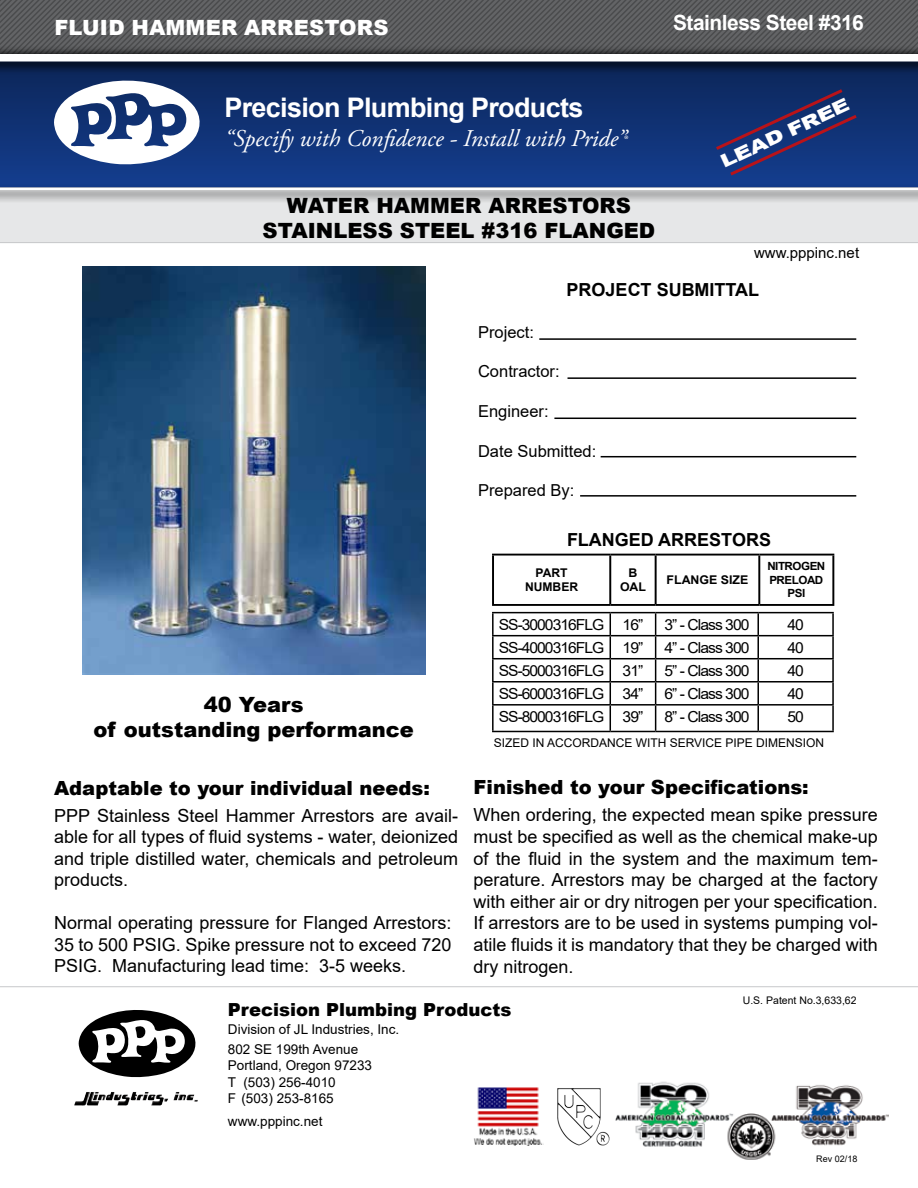
<style>
.page{position:relative;width:918px;height:1188px;background:#fff}
.page>*{position:absolute;margin:0;border:0;box-sizing:border-box;transform-origin:0 0}
.t1{font:700 27px "Arial";letter-spacing:-.025em;color:#fff}
.t2{font:italic 24px "Adobe Garamond Pro";color:#fff}
.t3{font:900 21px/25.2px "Arial";color:#000;text-align:center}
.t4{font:900 21px "Arial";letter-spacing:.01em;color:#fff}
.t5{font:700 21px "Arial";letter-spacing:-.025em;color:#fff}
.t6{font:900 19.5px "Arial";color:#000}
.t7{font:18px/21.6px "Arial";color:#000;text-align:justify}
.t8{font:700 18px "Arial";color:#000}
.t9{font:900 18px "Arial";color:#000}
.t10{font:900 18px "Arial";color:#fff;scale:1.31 1}
.t11{font:16.5px "Arial";color:#000}
.t12{font:15.15px "Arial";letter-spacing:-.065em;color:#000}
.t13{font:15px "Arial";color:#000}
.t14{font:13.5px/16.5px "Arial";color:#000}
.t15{font:12px "Arial";color:#000}
.t16{font:700 12px/14.4px "Arial";color:#000;text-align:center}
.t17{font:700 11.25px/13.5px "Arial";letter-spacing:-.04em;color:#000;text-align:center}
.t18{font:10.5px "Arial";color:#000}
.t19{font:9px "Arial";color:#000}
.s1{font-size:13.95px}
</style>
<div class="page">
<div style="left:0;top:178px;width:918px;height:7px;background:#143d8d"></div>
<div style="left:0;top:204px;width:918px;height:39px;background:#e6e7e8"></div>
<div style="left:0;top:185px;width:918px;height:19px;background:#000;opacity:.75"></div>
<hr style="left:0;top:188px;width:918px;height:2px;background:#fff">
<hr style="left:539px;top:338px;width:317px;height:2px;background:#000">
<hr style="left:554px;top:418px;width:302px;height:1px;background:#000">
<hr style="left:568px;top:377px;width:288px;height:2px;background:#000">
<hr style="left:580px;top:495px;width:276px;height:2px;background:#000">
<hr style="left:601px;top:456px;width:255px;height:1px;background:#000">
<svg style="left:0;top:0;width:918px;height:178px;background:#384b72"></svg>
<hr style="left:492px;top:554px;width:118px;height:2px;background:#000">
<hr style="left:610px;top:554px;width:46px;height:2px;background:#000">
<hr style="left:656px;top:554px;width:103px;height:2px;background:#000">
<hr style="left:759px;top:554px;width:75px;height:2px;background:#000">
<hr style="left:492px;top:604px;width:118px;height:2px;background:#000">
<hr style="left:610px;top:604px;width:46px;height:2px;background:#000">
<hr style="left:656px;top:604px;width:103px;height:2px;background:#000">
<hr style="left:759px;top:604px;width:75px;height:2px;background:#000">
<hr style="left:492px;top:556px;width:2px;height:48px;background:#000">
<hr style="left:609px;top:556px;width:2px;height:48px;background:#000">
<hr style="left:655px;top:556px;width:2px;height:48px;background:#000">
<hr style="left:758px;top:556px;width:2px;height:48px;background:#000">
<hr style="left:832px;top:556px;width:2px;height:48px;background:#000">
<hr style="left:492px;top:612px;width:118px;height:1px;background:#000">
<hr style="left:492px;top:613px;width:2px;height:22px;background:#000">
<hr style="left:610px;top:612px;width:46px;height:1px;background:#000">
<hr style="left:656px;top:612px;width:102px;height:1px;background:#000">
<hr style="left:758px;top:612px;width:76px;height:1px;background:#000">
<hr style="left:757px;top:613px;width:2px;height:22px;background:#000">
<hr style="left:832px;top:613px;width:2px;height:22px;background:#000">
<hr style="left:492px;top:635px;width:118px;height:1px;background:#000">
<hr style="left:492px;top:636px;width:2px;height:22px;background:#000">
<hr style="left:610px;top:635px;width:46px;height:1px;background:#000">
<hr style="left:656px;top:635px;width:102px;height:1px;background:#000">
<hr style="left:758px;top:635px;width:76px;height:1px;background:#000">
<hr style="left:757px;top:636px;width:2px;height:22px;background:#000">
<hr style="left:832px;top:636px;width:2px;height:22px;background:#000">
<hr style="left:492px;top:658px;width:118px;height:1px;background:#000">
<hr style="left:492px;top:659px;width:2px;height:22px;background:#000">
<hr style="left:610px;top:658px;width:46px;height:1px;background:#000">
<hr style="left:656px;top:658px;width:102px;height:1px;background:#000">
<hr style="left:758px;top:658px;width:76px;height:1px;background:#000">
<hr style="left:757px;top:659px;width:2px;height:22px;background:#000">
<hr style="left:832px;top:659px;width:2px;height:22px;background:#000">
<hr style="left:492px;top:681px;width:118px;height:2px;background:#000">
<hr style="left:492px;top:683px;width:2px;height:21px;background:#000">
<hr style="left:610px;top:681px;width:46px;height:2px;background:#000">
<hr style="left:656px;top:681px;width:102px;height:2px;background:#000">
<hr style="left:758px;top:681px;width:76px;height:2px;background:#000">
<hr style="left:757px;top:683px;width:2px;height:21px;background:#000">
<hr style="left:832px;top:683px;width:2px;height:21px;background:#000">
<hr style="left:492px;top:704px;width:118px;height:2px;background:#000">
<hr style="left:492px;top:706px;width:2px;height:25px;background:#000">
<hr style="left:610px;top:704px;width:46px;height:2px;background:#000">
<svg style="left:610px;top:613px;width:1px;height:118px"></svg>
<hr style="left:656px;top:704px;width:102px;height:2px;background:#000">
<svg style="left:655px;top:613px;width:1px;height:118px"></svg>
<hr style="left:758px;top:704px;width:76px;height:2px;background:#000">
<hr style="left:757px;top:706px;width:2px;height:25px;background:#000">
<hr style="left:832px;top:706px;width:2px;height:25px;background:#000">
<hr style="left:492px;top:731px;width:118px;height:1px;background:#000">
<hr style="left:610px;top:731px;width:46px;height:1px;background:#000">
<hr style="left:656px;top:731px;width:102px;height:1px;background:#000">
<hr style="left:758px;top:731px;width:76px;height:1px;background:#000">
<img style="left:616px;top:1081px;width:273px;height:79px">
<img style="left:474px;top:1087px;width:70px;height:58px">
<hr style="left:0;top:986px;width:918px;height:1px;background:#c7c8ca">
<img style="left:87px;top:1092px;width:92px;height:14px">
<svg style="left:79px;top:1010px;width:117px;height:68px"></svg>
<img style="left:557px;top:1088px;width:24px;height:58px">
<img style="left:82px;top:266px;width:343px;height:408px">
<p class="t4" style="left:54px;top:12px;width:336px">FLUID HAMMER ARRESTORS</p>
<p class="t5" style="left:673px;top:8px;width:192px">Stainless Steel #316</p>
<h1 class="t1" style="left:224px;top:88px;width:361px">Precision Plumbing Products</h1>
<h2 class="t2" style="left:224px;top:124px;width:404px">“Specify with Confidence - Install with Pride”<span class="s1">®</span></h2>
<p class="t3" style="left:263px;top:192px;width:394px">WATER HAMMER ARRESTORS<br>STAINLESS STEEL #316 FLANGED</p>
<p class="t10" style="left:716px;top:150px;width:108px;rotate:-25deg">LEAD FREE</p>
<p class="t13" style="left:754px;top:243px;width:107px">www.pppinc.net</p>
<p class="t8" style="left:567px;top:277px;width:194px">PROJECT SUBMITTAL</p>
<p class="t11" style="left:478px;top:321px;width:57px">Project:</p>
<p class="t11" style="left:478px;top:360px;width:83px">Contractor:</p>
<p class="t11" style="left:478px;top:400px;width:72px">Engineer:</p>
<p class="t11" style="left:478px;top:439px;width:120px">Date Submitted:</p>
<p class="t11" style="left:478px;top:479px;width:98px">Prepared By:</p>
<p class="t3" style="left:94px;top:691px;width:322px">40 Years<br>of outstanding performance</p>
<p class="t6" style="left:54px;top:773px;width:377px">Adaptable to your individual needs:</p>
<p class="t7" style="left:54px;top:804px;width:406px">PPP Stainless Steel Hammer Arrestors are avail&shy;able for all types of fluid systems - water, deionized and triple distilled water, chemicals and petroleum products.</p>
<p class="t7" style="left:54px;top:912px;width:399px">Normal operating pressure for Flanged Arrestors:<br>35 to 500 PSIG. Spike pressure not to exceed 720<br>PSIG. Manufacturing lead time: 3-5 weeks.</p>
<p class="t8" style="left:567px;top:527px;width:206px">FLANGED ARRESTORS</p>
<p class="t16" style="left:525px;top:566px;width:55px">PART<br>NUMBER</p>
<p class="t16" style="left:620px;top:566px;width:28px">B<br>OAL</p>
<p class="t16" style="left:667px;top:573px;width:83px">FLANGE SIZE</p>
<p class="t17" style="left:767px;top:560px;width:59px">NITROGEN<br>PRELOAD<br>PSI</p>
<p class="t12" style="left:499px;top:614px;width:146px">SS-3000316FLG 16”</p>
<p class="t12" style="left:664px;top:614px;width:87px">3” - Class 300</p>
<p class="t12" style="left:787px;top:614px;width:18px">40</p>
<p class="t12" style="left:499px;top:637px;width:146px">SS-4000316FLG 19”</p>
<p class="t12" style="left:664px;top:637px;width:87px">4” - Class 300</p>
<p class="t12" style="left:787px;top:637px;width:18px">40</p>
<p class="t12" style="left:499px;top:660px;width:146px">SS-5000316FLG 31”</p>
<p class="t12" style="left:664px;top:660px;width:87px">5” - Class 300</p>
<p class="t12" style="left:787px;top:660px;width:18px">40</p>
<p class="t12" style="left:499px;top:683px;width:146px">SS-6000316FLG 34”</p>
<p class="t12" style="left:664px;top:683px;width:87px">6” - Class 300</p>
<p class="t12" style="left:787px;top:683px;width:18px">40</p>
<p class="t12" style="left:499px;top:706px;width:146px">SS-8000316FLG 39”</p>
<p class="t12" style="left:664px;top:706px;width:87px">8” - Class 300</p>
<p class="t12" style="left:787px;top:706px;width:18px">50</p>
<p class="t15" style="left:494px;top:735px;width:332px">SIZED IN ACCORDANCE WITH SERVICE PIPE DIMENSION</p>
<p class="t6" style="left:474px;top:773px;width:337px">Finished to your Specifications:</p>
<p class="t7" style="left:474px;top:804px;width:406px">When ordering, the expected mean spike pressure must be specified as well as the chemical make-up of the fluid in the system and the maximum tem&shy;perature. Arrestors may be charged at the factory with either air or dry nitrogen per your specification.<br>If arrestors are to be used in systems pumping vol&shy;atile fluids it is mandatory that they be charged with dry nitrogen.</p>
<p class="t9" style="left:228px;top:997px;width:285px">Precision Plumbing Products</p>
<p class="t14" style="left:228px;top:1020px;width:173px;line-height:19.5px">Division of JL Industries, Inc.<br>802 SE 199th Avenue</p>
<p class="t14" style="left:228px;top:1057px;width:146px">Portland, Oregon 97233<br>T (503) 256-4010<br>F (503) 253-8165</p>
<p class="t14" style="left:228px;top:1113px;width:96px">www.pppinc.net</p>
<p class="t18" style="left:743px;top:993px;width:115px">U.S. Patent No.3,633,62</p>
<p class="t19" style="left:816px;top:1152px;width:43px">Rev 02/18</p>
</div>
